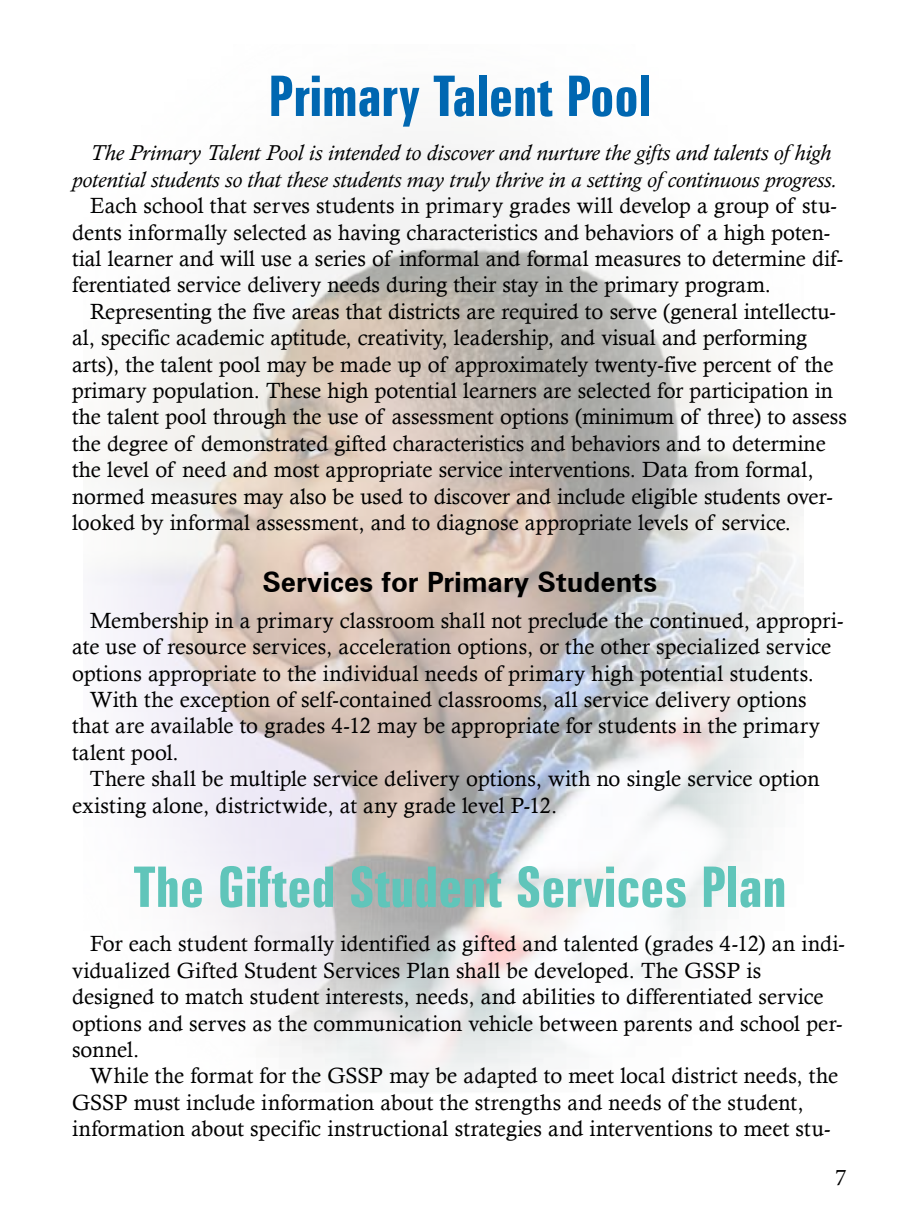
<style>
.page{position:relative;width:918px;height:1224px;background:#fff}
.page>*{position:absolute;margin:0;border:0;box-sizing:border-box;transform-origin:0 0}
.t1{font:700 extra-condensed 56px "Zurich BT";color:#60c5ba}
.t2{font:700 extra-condensed 56px "Zurich BT";color:#0067b1}
.t3{font:700 28px "Zurich BT";color:#000}
.t4{font:24px "Minion Pro";color:#000}
.t5{font:22px/26.4px "Calisto";color:#000}
.t6{font:italic 22px/26.4px "Calisto";color:#000;text-align:center}
</style>
<div class="page">
<img style="left:100px;top:148px;width:704px;height:932px">
<h1 class="t2" style="left:269px;top:64px;width:384px">Primary Talent Pool</h1>
<p class="t6" style="left:72px;top:140px;width:767px">The Primary Talent Pool is intended to discover and nurture the gifts and talents of high potential students so that these students may truly thrive in a setting of continuous progress.</p>
<p class="t5" style="left:72px;top:192px;width:773px;text-indent:18px">Each school that serves students in primary grades will develop a group of stu&shy;dents informally selected as having characteristics and behaviors of a high poten&shy;tial learner and will use a series of informal and formal measures to determine dif&shy;ferentiated service delivery needs during their stay in the primary program.</p>
<p class="t5" style="left:72px;top:298px;width:776px;text-indent:18px">Representing the five areas that districts are required to serve (general intellectu&shy;al, specific academic aptitude, creativity, leadership, and visual and performing arts), the talent pool may be made up of approximately twenty-five percent of the primary population. These high potential learners are selected for participation in the talent pool through the use of assessment options (minimum of three) to assess the degree of demonstrated gifted characteristics and behaviors and to determine the level of need and most appropriate service interventions. Data from formal, normed measures may also be used to discover and include eligible students over&shy;looked by informal assessment, and to diagnose appropriate levels of service.</p>
<p class="t3" style="left:263px;top:565px;width:396px">Services for Primary Students</p>
<p class="t5" style="left:90px;top:607px;width:755px">Membership in a primary classroom shall not preclude the continued, appropri-</p>
<p class="t5" style="left:72px;top:633px;width:761px">ate use of resource services, acceleration options, or the other specialized service</p>
<p class="t5" style="left:72px;top:660px;width:744px">options appropriate to the individual needs of primary high potential students.</p>
<p class="t5" style="left:90px;top:686px;width:718px">With the exception of self-contained classrooms, all service delivery options</p>
<p class="t5" style="left:72px;top:712px;width:750px">that are available to grades 4-12 may be appropriate for students in the primary</p>
<p class="t5" style="left:72px;top:739px;width:108px">talent pool.</p>
<p class="t5" style="left:90px;top:765px;width:731px">There shall be multiple service delivery options, with no single service option</p>
<p class="t5" style="left:72px;top:792px;width:487px">existing alone, districtwide, at any grade level P-12.</p>
<h1 class="t1" style="left:133px;top:855px;width:655px">The Gifted Student Services Plan</h1>
<p class="t5" style="left:72px;top:930px;width:775px;text-indent:18px">For each student formally identified as gifted and talented (grades 4-12) an indi&shy;vidualized Gifted Student Services Plan shall be developed. The GSSP is designed to match student interests, needs, and abilities to differentiated service options and serves as the communication vehicle between parents and school per&shy;sonnel.</p>
<p class="t5" style="left:72px;top:1062px;width:768px;text-indent:18px">While the format for the GSSP may be adapted to meet local district needs, the<br>GSSP must include information about the strengths and needs of the student, information about specific instructional strategies and interventions to meet stu-</p>
<p class="t4" style="left:835px;top:1161px;width:13px">7</p>
</div>
